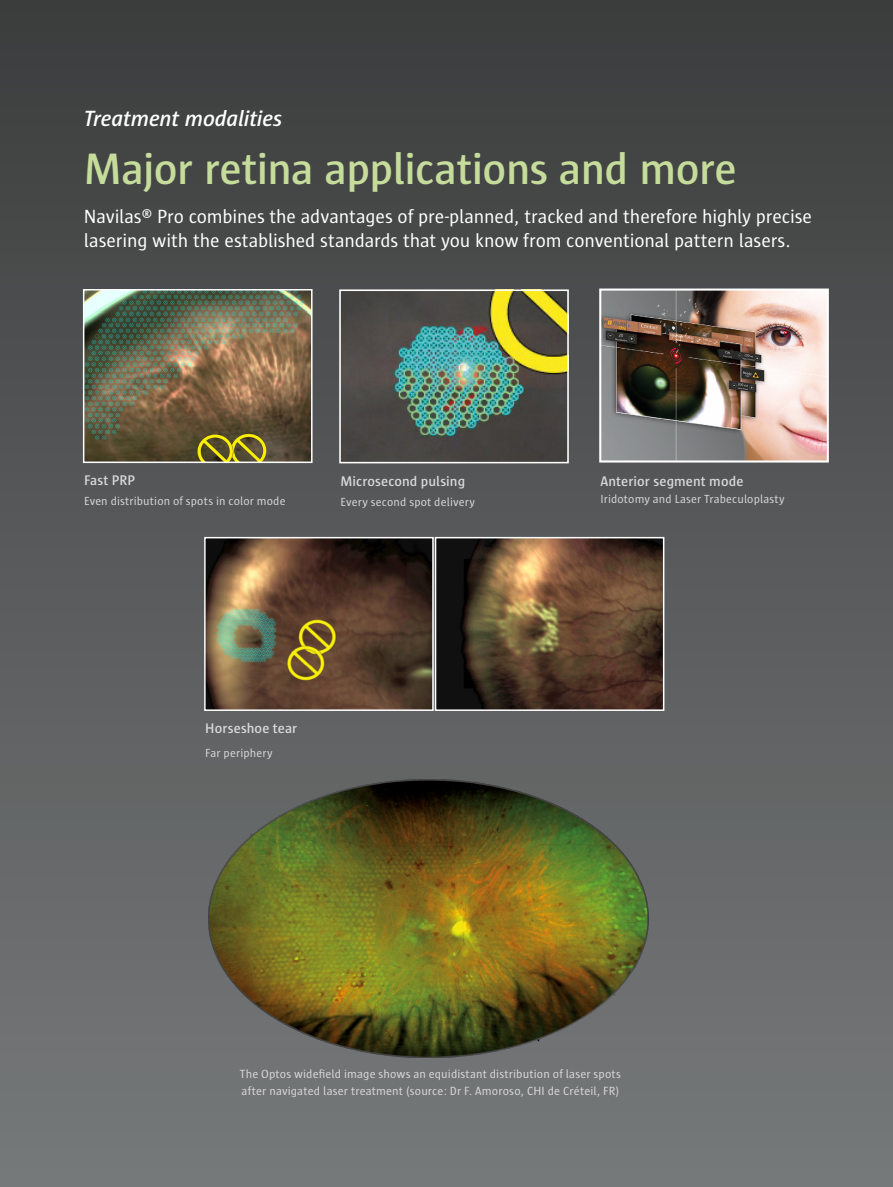
<style>
.page{position:relative;width:893px;height:1187px;background:#fff}
.page>*{position:absolute;margin:0;border:0;box-sizing:border-box;transform-origin:0 0}
.t1{font:600 45px "Sun LT";letter-spacing:-.015em;color:#c6dc9b}
.t2{font:italic 600 22.5px "Sun LT";letter-spacing:-.01em;color:#fff}
.t3{font:19.5px/24px "Sun LT";letter-spacing:-.005em;color:#fff}
.t4{font:600 14.25px "Sun LT";letter-spacing:.005em;color:#d8d9da}
.t5{font:12.15px/16.6px "Sun LT";letter-spacing:.01em;color:#d8d9da}
.t6{font:12px "Sun LT";letter-spacing:.01em;color:#d8d9da}
</style>
<div class="page">
<div style="left:0;top:0;width:893px;height:1186px;background:linear-gradient(to bottom,#3c3d3e,#777a7b)"></div>
<img style="left:208px;top:779px;width:440px;height:277px">
<img style="left:342px;top:292px;width:224px;height:168px">
<div style="left:339px;top:289px;width:230px;height:174px;border:2px solid #fff"></div>
<img style="left:602px;top:291px;width:224px;height:168px">
<div style="left:599px;top:288px;width:230px;height:174px;border:2px solid #fff"></div>
<img style="left:86px;top:292px;width:224px;height:168px">
<div style="left:83px;top:289px;width:230px;height:174px;border:2px solid #fff"></div>
<img style="left:207px;top:540px;width:224px;height:168px">
<div style="left:204px;top:537px;width:230px;height:174px;border:2px solid #fff"></div>
<img style="left:438px;top:540px;width:223px;height:168px">
<div style="left:435px;top:537px;width:229px;height:174px;border:2px solid #fff"></div>
<p class="t2" style="left:84px;top:106px;width:200px">Treatment modalities</p>
<p class="t1" style="left:84px;top:144px;width:654px">Major retina applications and more</p>
<p class="t3" style="left:84px;top:205px;width:730px">Navilas® Pro combines the advantages of pre-planned, tracked and therefore highly precise lasering with the established standards that you know from conventional pattern lasers.</p>
<p class="t4" style="left:84px;top:472px;width:52px">Fast PRP</p>
<p class="t6" style="left:84px;top:494px;width:203px">Even distribution of spots in color mode</p>
<p class="t4" style="left:340px;top:474px;width:126px">Microsecond pulsing</p>
<p class="t6" style="left:340px;top:495px;width:136px">Every second spot delivery</p>
<p class="t4" style="left:205px;top:720px;width:94px">Horseshoe tear</p>
<p class="t6" style="left:205px;top:746px;width:69px">Far periphery</p>
<p class="t4" style="left:600px;top:473px;width:145px">Anterior segment mode</p>
<p class="t6" style="left:600px;top:492px;width:186px">Iridotomy and Laser Trabeculoplasty</p>
<p class="t5" style="left:240px;top:1065px;width:383px">The Optos widefield image shows an equidistant distribution of laser spots after navigated laser treatment (source: Dr F. Amoroso, CHI de Créteil, FR)</p>
</div>
